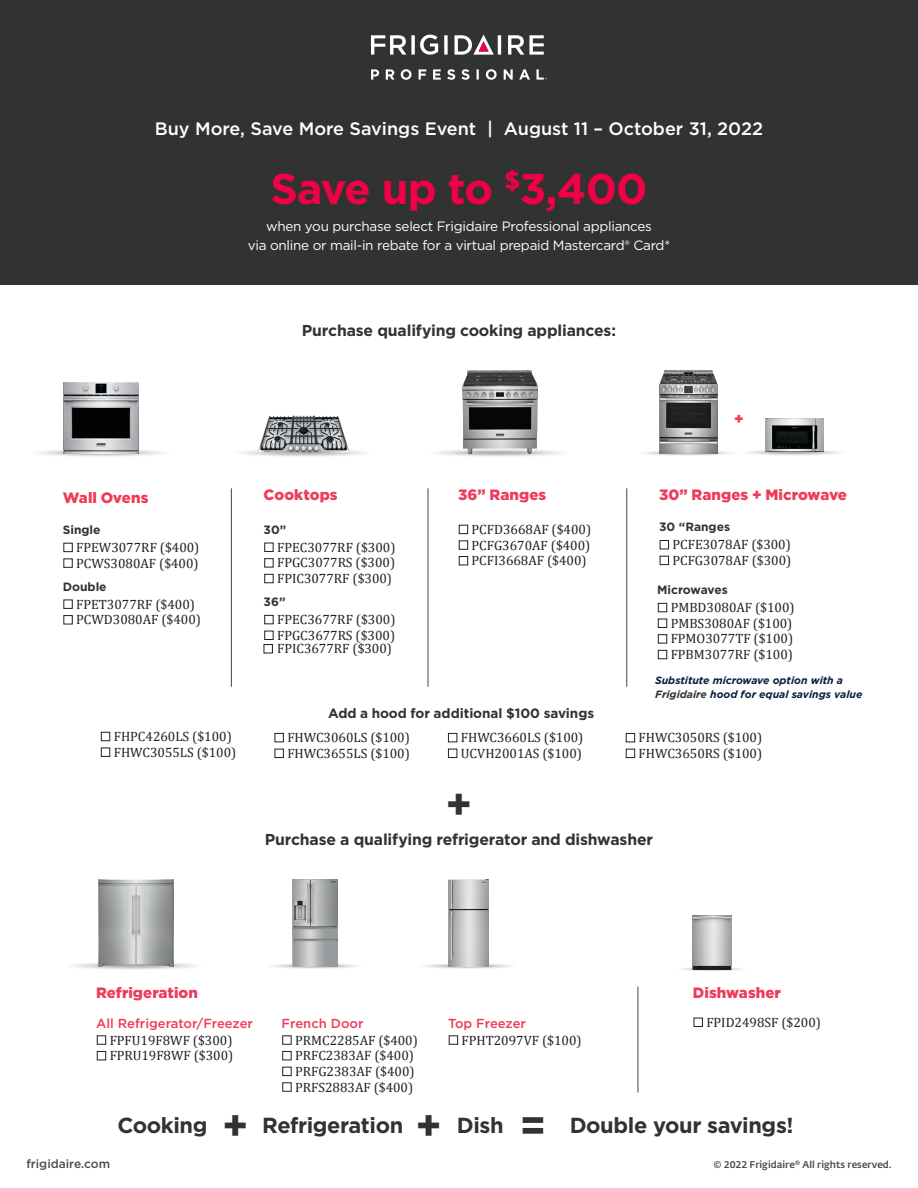
<style>
.page{position:relative;width:918px;height:1188px;background:#fff}
.page>*{position:absolute;margin:0;border:0;box-sizing:border-box;transform-origin:0 0}
.t1{font:700 43.05px "Gotham";letter-spacing:-.03em;color:#f00044}
.t2{font:700 42px "Gotham";color:#313232}
.t3{font:700 41.4px "Gotham";color:#313232}
.t4{font:700 21.75px "Gotham";letter-spacing:-.02em;color:#313232}
.t5{font:500 18px "Gotham";color:#fff}
.t6{font:700 15.75px "Gotham";letter-spacing:-.01em;color:#313232}
.t7{font:900 15px "Gotham";color:#ee3c5a}
.Rebate_Listings{font:13.5px/15.6px "Cambria";color:#231f20}
.t8{font:13.5px "Gotham";letter-spacing:-.02em;color:#fff}
.t9{font:700 13.5px "Gotham";letter-spacing:-.005em;color:#313232}
.Model_heads{font:500 13.05px "Gotham";color:#ee3c5a}
.Model_heads-2{font:700 12px "Gotham";color:#313232}
.t10{font:500 12px "Gotham";color:#4b4c4d}
.Model_heads-3{font:italic 700 10.5px/13.5px "Gotham";color:#091e40}
.Main_Category_Heads{font:500 9.75px "Fedra Sans Alt Std";color:#4b4c4d}
.s1{color:#313232}
</style>
<div class="page">
<img style="left:39px;top:443px;width:123px;height:13px">
<img style="left:73px;top:956px;width:123px;height:13px">
<img style="left:272px;top:959px;width:85px;height:10px">
<img style="left:425px;top:959px;width:85px;height:10px">
<img style="left:681px;top:965px;width:61px;height:6px">
<img style="left:437px;top:450px;width:123px;height:6px">
<img style="left:644px;top:446px;width:196px;height:10px">
<div style="left:0;top:0;width:918px;height:285px;background:#313232"></div>
<div style="left:97px;top:1035px;width:9px;height:10px;border:1px solid #231f20"></div>
<div style="left:97px;top:1051px;width:9px;height:9px;border:1px solid #231f20"></div>
<div style="left:282px;top:1035px;width:10px;height:10px;border:1px solid #231f20"></div>
<div style="left:282px;top:1051px;width:10px;height:9px;border:1px solid #231f20"></div>
<div style="left:282px;top:1067px;width:10px;height:9px;border:1px solid #231f20"></div>
<div style="left:282px;top:1082px;width:10px;height:10px;border:1px solid #231f20"></div>
<div style="left:694px;top:1018px;width:9px;height:9px;border:1px solid #231f20"></div>
<div style="left:449px;top:1035px;width:9px;height:10px;border:1px solid #231f20"></div>
<div style="left:658px;top:603px;width:9px;height:9px;border:1px solid #231f20"></div>
<div style="left:658px;top:619px;width:9px;height:9px;border:1px solid #231f20"></div>
<div style="left:658px;top:634px;width:9px;height:9px;border:1px solid #231f20"></div>
<div style="left:658px;top:650px;width:9px;height:9px;border:1px solid #231f20"></div>
<div style="left:64px;top:543px;width:9px;height:9px;border:1px solid #231f20"></div>
<div style="left:64px;top:559px;width:9px;height:9px;border:1px solid #231f20"></div>
<div style="left:64px;top:600px;width:9px;height:9px;border:1px solid #231f20"></div>
<div style="left:64px;top:615px;width:9px;height:9px;border:1px solid #231f20"></div>
<div style="left:264px;top:543px;width:9px;height:9px;border:1px solid #231f20"></div>
<div style="left:264px;top:558px;width:9px;height:9px;border:1px solid #231f20"></div>
<div style="left:264px;top:574px;width:9px;height:9px;border:1px solid #231f20"></div>
<div style="left:264px;top:615px;width:9px;height:9px;border:1px solid #231f20"></div>
<div style="left:264px;top:631px;width:9px;height:9px;border:1px solid #231f20"></div>
<div style="left:264px;top:644px;width:9px;height:9px;border:1px solid #231f20"></div>
<div style="left:459px;top:525px;width:9px;height:9px;border:1px solid #231f20"></div>
<div style="left:459px;top:541px;width:9px;height:9px;border:1px solid #231f20"></div>
<div style="left:459px;top:556px;width:9px;height:9px;border:1px solid #231f20"></div>
<div style="left:660px;top:540px;width:9px;height:9px;border:1px solid #231f20"></div>
<div style="left:660px;top:556px;width:9px;height:9px;border:1px solid #231f20"></div>
<svg style="left:371px;top:35px;width:176px;height:45px"></svg>
<hr style="left:231px;top:488px;width:1px;height:199px;background:#474545">
<hr style="left:428px;top:488px;width:1px;height:199px;background:#474545">
<hr style="left:638px;top:986px;width:1px;height:106px;background:#474545">
<hr style="left:626px;top:488px;width:1px;height:199px;background:#474545">
<img style="left:64px;top:382px;width:75px;height:71px">
<img style="left:98px;top:880px;width:75px;height:86px">
<img style="left:293px;top:880px;width:45px;height:86px">
<img style="left:449px;top:880px;width:40px;height:86px">
<img style="left:692px;top:916px;width:39px;height:54px">
<img style="left:462px;top:371px;width:75px;height:82px">
<img style="left:660px;top:371px;width:57px;height:82px">
<img style="left:766px;top:419px;width:57px;height:33px">
<img style="left:253px;top:415px;width:101px;height:42px">
<div style="left:101px;top:732px;width:9px;height:9px;border:1px solid #231f20"></div>
<div style="left:101px;top:748px;width:9px;height:9px;border:1px solid #231f20"></div>
<div style="left:275px;top:733px;width:9px;height:9px;border:1px solid #231f20"></div>
<div style="left:275px;top:749px;width:9px;height:9px;border:1px solid #231f20"></div>
<div style="left:448px;top:733px;width:9px;height:9px;border:1px solid #231f20"></div>
<div style="left:448px;top:749px;width:9px;height:9px;border:1px solid #231f20"></div>
<div style="left:626px;top:733px;width:9px;height:9px;border:1px solid #231f20"></div>
<div style="left:626px;top:749px;width:9px;height:9px;border:1px solid #231f20"></div>
<p class="t5" style="left:155px;top:117px;width:610px">Buy More, Save More Savings Event | August 11 – October 31, 2022</p>
<p class="t1" style="left:270px;top:160px;width:379px">Save up to <sup>$</sup>3,400</p>
<p class="t8" style="left:266px;top:218px;width:387px">when you purchase select Frigidaire Professional appliances</p>
<p class="t8" style="left:248px;top:236px;width:424px">via online or mail-in rebate for a virtual prepaid Mastercard® Card*</p>
<p class="t6" style="left:302px;top:320px;width:316px">Purchase qualifying cooking appliances:</p>
<p class="t7" style="left:63px;top:487px;width:87px">Wall Ovens</p>
<p class="Model_heads-2" style="left:63px;top:522px;width:39px">Single</p>
<p class="Rebate_Listings" style="left:76px;top:540px;width:125px">FPEW3077RF ($400)</p>
<p class="Rebate_Listings" style="left:76px;top:555px;width:124px">PCWS3080AF ($400)</p>
<p class="Model_heads-2" style="left:63px;top:579px;width:45px">Double</p>
<p class="Rebate_Listings" style="left:76px;top:596px;width:120px">FPET3077RF ($400)</p>
<p class="Rebate_Listings" style="left:76px;top:612px;width:126px">PCWD3080AF ($400)</p>
<p class="Rebate_Listings" style="left:114px;top:729px;width:120px">FHPC4260LS ($100)</p>
<p class="Rebate_Listings" style="left:114px;top:744px;width:124px">FHWC3055LS ($100)</p>
<p class="t7" style="left:264px;top:485px;width:76px">Cooktops</p>
<p class="Model_heads-2" style="left:264px;top:522px;width:24px">30”</p>
<p class="Rebate_Listings" style="left:277px;top:539px;width:120px">FPEC3077RF ($300)</p>
<p class="Rebate_Listings" style="left:277px;top:555px;width:120px">FPGC3077RS ($300)</p>
<p class="Rebate_Listings" style="left:277px;top:571px;width:116px">FPIC3077RF ($300)</p>
<p class="Model_heads-2" style="left:264px;top:594px;width:23px">36”</p>
<p class="Rebate_Listings" style="left:277px;top:612px;width:120px">FPEC3677RF ($300)</p>
<p class="Rebate_Listings" style="left:277px;top:628px;width:120px;line-height:13.5px">FPGC3677RS ($300)<br>FPIC3677RF ($300)</p>
<p class="t7" style="left:458px;top:485px;width:89px">36” Ranges</p>
<p class="Rebate_Listings" style="left:472px;top:522px;width:121px">PCFD3668AF ($400)</p>
<p class="Rebate_Listings" style="left:472px;top:537px;width:120px">PCFG3670AF ($400)</p>
<p class="Rebate_Listings" style="left:472px;top:553px;width:116px">PCFI3668AF ($400)</p>
<p class="t7" style="left:734px;top:408px;width:11px">+</p>
<p class="t7" style="left:659px;top:485px;width:190px">30” Ranges + Microwave</p>
<p class="Model_heads-2" style="left:659px;top:519px;width:73px">30 “Ranges</p>
<p class="Rebate_Listings" style="left:673px;top:537px;width:120px">PCFE3078AF ($300)</p>
<p class="Rebate_Listings" style="left:673px;top:552px;width:120px">PCFG3078AF ($300)</p>
<p class="Model_heads-2" style="left:657px;top:582px;width:72px">Microwaves</p>
<p class="Rebate_Listings" style="left:671px;top:600px;width:125px">PMBD3080AF ($100)</p>
<p class="Rebate_Listings" style="left:671px;top:615px;width:123px">PMBS3080AF ($100)</p>
<p class="Rebate_Listings" style="left:671px;top:631px;width:124px">FPMO3077TF ($100)</p>
<p class="Rebate_Listings" style="left:671px;top:647px;width:124px">FPBM3077RF ($100)</p>
<p class="Model_heads-3" style="left:655px;top:674px;width:209px">Substitute microwave option with a<br><span class="s1">Frigidaire</span> hood for equal savings value</p>
<p class="t9" style="left:328px;top:704px;width:268px">Add a hood for additional $100 savings</p>
<p class="Rebate_Listings" style="left:287px;top:730px;width:124px">FHWC3060LS ($100)<br>FHWC3655LS ($100)</p>
<p class="Rebate_Listings" style="left:461px;top:730px;width:124px">FHWC3660LS ($100)<br>UCVH2001AS ($100)</p>
<p class="Rebate_Listings" style="left:639px;top:730px;width:125px">FHWC3050RS ($100)<br>FHWC3650RS ($100)</p>
<p class="t2" style="left:446px;top:776px;width:28px">+</p>
<p class="t6" style="left:265px;top:829px;width:390px">Purchase a qualifying refrigerator and dishwasher</p>
<p class="t7" style="left:96px;top:983px;width:103px">Refrigeration</p>
<p class="t7" style="left:693px;top:983px;width:90px">Dishwasher</p>
<p class="Model_heads" style="left:96px;top:1015px;width:158px">All Refrigerator/Freezer</p>
<p class="Rebate_Listings" style="left:110px;top:1032px;width:124px">FPFU19F8WF ($300)</p>
<p class="Rebate_Listings" style="left:110px;top:1048px;width:125px">FPRU19F8WF ($300)</p>
<p class="Model_heads" style="left:282px;top:1015px;width:83px">French Door</p>
<p class="Rebate_Listings" style="left:295px;top:1032px;width:124px">PRMC2285AF ($400)</p>
<p class="Rebate_Listings" style="left:295px;top:1048px;width:120px">PRFC2383AF ($400)</p>
<p class="Rebate_Listings" style="left:295px;top:1063px;width:121px">PRFG2383AF ($400)</p>
<p class="Rebate_Listings" style="left:295px;top:1079px;width:120px">PRFS2883AF ($400)</p>
<p class="Model_heads" style="left:448px;top:1015px;width:79px">Top Freezer</p>
<p class="Rebate_Listings" style="left:706px;top:1014px;width:116px">FPID2498SF ($200)</p>
<p class="Rebate_Listings" style="left:462px;top:1032px;width:122px">FPHT2097VF ($100)</p>
<p class="t4" style="left:117px;top:1110px;width:91px">Cooking</p>
<p class="t3" style="left:222px;top:1098px;width:28px">+</p>
<p class="t4" style="left:262px;top:1110px;width:143px">Refrigeration</p>
<p class="t3" style="left:415px;top:1098px;width:28px">+</p>
<p class="t4" style="left:457px;top:1110px;width:48px">Dish</p>
<p class="t3" style="left:520px;top:1098px;width:28px">=</p>
<p class="t4" style="left:570px;top:1110px;width:225px">Double your savings!</p>
<p class="t10" style="left:26px;top:1156px;width:85px">frigidaire.com</p>
<p class="Main_Category_Heads" style="left:714px;top:1159px;width:180px">© 2022 Frigidaire® All rights reserved.</p>
</div>
